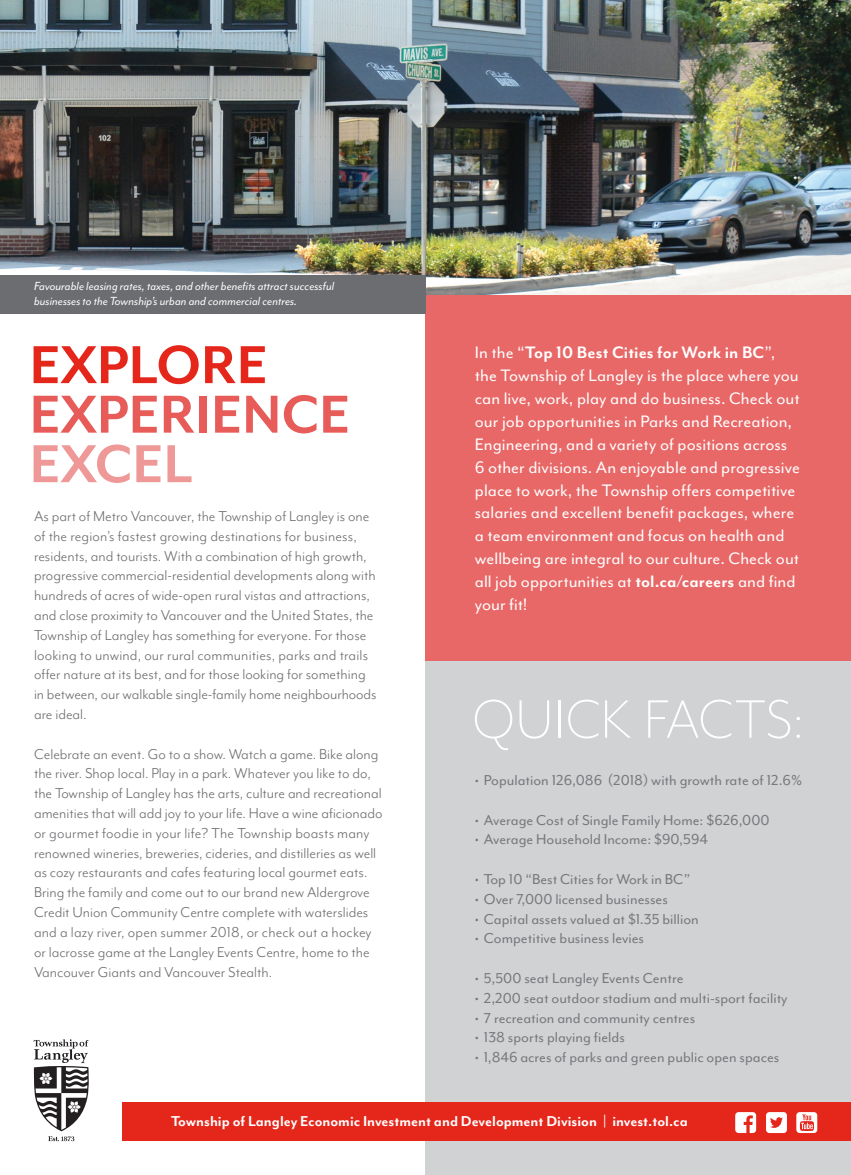
<style>
.page{position:relative;width:851px;height:1175px;background:#fff}
.page>*{position:absolute;margin:0;border:0;box-sizing:border-box;transform-origin:0 0}
.t1{font:300 62.25px "Mr Eaves Mod OT";letter-spacing:-.005em;color:#fff}
.t2{font:700 61.5px "Mr Eaves Mod OT";color:#e75c59}
.t3{font:700 61.5px "Mr Eaves Mod OT";color:#e5261b}
.t4{font:700 61.5px "Mr Eaves Mod OT";color:#ee9897}
.t5{font:19.2px/23px "Mr Eaves Mod OT";letter-spacing:.005em;color:#fff}
.t6{font:16.5px/19.8px "Mr Eaves Mod OT";color:#6c6d70}
.t7{font:16.5px "Mr Eaves Mod OT";color:#76787b}
.t8{font:700 16.5px "Mr Eaves Mod OT";color:#fff}
.t9{font:italic 13.5px/14.2px "Mr Eaves Mod OT";color:#fff}
.s1{font-weight:700}
</style>
<div class="page">
<div style="left:425px;top:642px;width:425px;height:532px;background:#d1d2d4"></div>
<img style="left:0;top:0;width:850px;height:295px">
<div style="left:123px;top:1102px;width:727px;height:39px;background:#e5261b"></div>
<svg style="left:766px;top:1112px;width:21px;height:21px"></svg>
<svg style="left:735px;top:1112px;width:21px;height:21px"></svg>
<svg style="left:796px;top:1112px;width:21px;height:21px"></svg>
<div style="left:425px;top:295px;width:425px;height:365px;background:#e86867"></div>
<div style="left:0;top:275px;width:426px;height:39px;background:#6c6d70"></div>
<svg style="left:34px;top:1039px;width:55px;height:102px"></svg>
<p class="t9" style="left:34px;top:279px;width:302px">Favourable leasing rates, taxes, and other benefits attract successful businesses to the Township’s urban and commercial centres.</p>
<p class="t3" style="left:30px;top:331px;width:240px">EXPLORE</p>
<p class="t2" style="left:30px;top:381px;width:322px">EXPERIENCE</p>
<p class="t4" style="left:30px;top:430px;width:164px">EXCEL</p>
<p class="t6" style="left:34px;top:506px;width:344px">As part of Metro Vancouver, the Township of Langley is one of the region’s fastest growing destinations for business, residents, and tourists. With a combination of high growth, progressive commercial-residential developments along with hundreds of acres of wide-open rural vistas and attractions, and close proximity to Vancouver and the United States, the Township of Langley has something for everyone. For those looking to unwind, our rural communities, parks and trails offer nature at its best, and for those looking for something in between, our walkable single-family home neighbourhoods are ideal.</p>
<p class="t6" style="left:34px;top:744px;width:350px">Celebrate an event. Go to a show. Watch a game. Bike along the river. Shop local. Play in a park. Whatever you like to do, the Township of Langley has the arts, culture and recreational amenities that will add joy to your life. Have a wine aficionado or gourmet foodie in your life? The Township boasts many renowned wineries, breweries, cideries, and distilleries as well as cozy restaurants and cafes featuring local gourmet eats.<br>Bring the family and come out to our brand new Aldergrove Credit Union Community Centre complete with waterslides and a lazy river, open summer 2018, or check out a hockey or lacrosse game at the Langley Events Centre, home to the Vancouver Giants and Vancouver Stealth.</p>
<p class="t5" style="left:475px;top:341px;width:326px">In the “<span class="s1">Top 10 Best Cities for Work in BC</span>”, the Township of Langley is the place where you can live, work, play and do business. Check out our job opportunities in Parks and Recreation, Engineering, and a variety of positions across 6 other divisions. An enjoyable and progressive place to work, the Township offers competitive salaries and excellent benefit packages, where a team environment and focus on health and wellbeing are integral to our culture. Check out all job opportunities at <span class="s1">tol.ca/careers</span> and find your fit!</p>
<p class="t1" style="left:472px;top:685px;width:333px">QUICK FACTS:</p>
<p class="t7" style="left:475px;top:771px;width:329px">• Population 126,086 (2018) with growth rate of 12.6%</p>
<p class="t7" style="left:475px;top:810px;width:296px">• Average Cost of Single Family Home: $626,000</p>
<p class="t7" style="left:475px;top:830px;width:234px">• Average Household Income: $90,594</p>
<p class="t7" style="left:475px;top:870px;width:217px">• Top 10 “Best Cities for Work in BC”</p>
<p class="t7" style="left:475px;top:889px;width:195px">• Over 7,000 licensed businesses</p>
<p class="t7" style="left:475px;top:909px;width:225px">• Capital assets valued at $1.35 billion</p>
<p class="t7" style="left:475px;top:929px;width:171px">• Competitive business levies</p>
<p class="t7" style="left:475px;top:969px;width:210px">• 5,500 seat Langley Events Centre</p>
<p class="t7" style="left:475px;top:988px;width:314px">• 2,200 seat outdoor stadium and multi-sport facility</p>
<p class="t7" style="left:475px;top:1008px;width:222px">• 7 recreation and community centres</p>
<p class="t7" style="left:475px;top:1028px;width:151px">• 138 sports playing fields</p>
<p class="t7" style="left:475px;top:1048px;width:306px">• 1,846 acres of parks and green public open spaces</p>
<p class="t8" style="left:171px;top:1112px;width:518px">Township of Langley Economic Investment and Development Division | invest.tol.ca</p>
</div>
